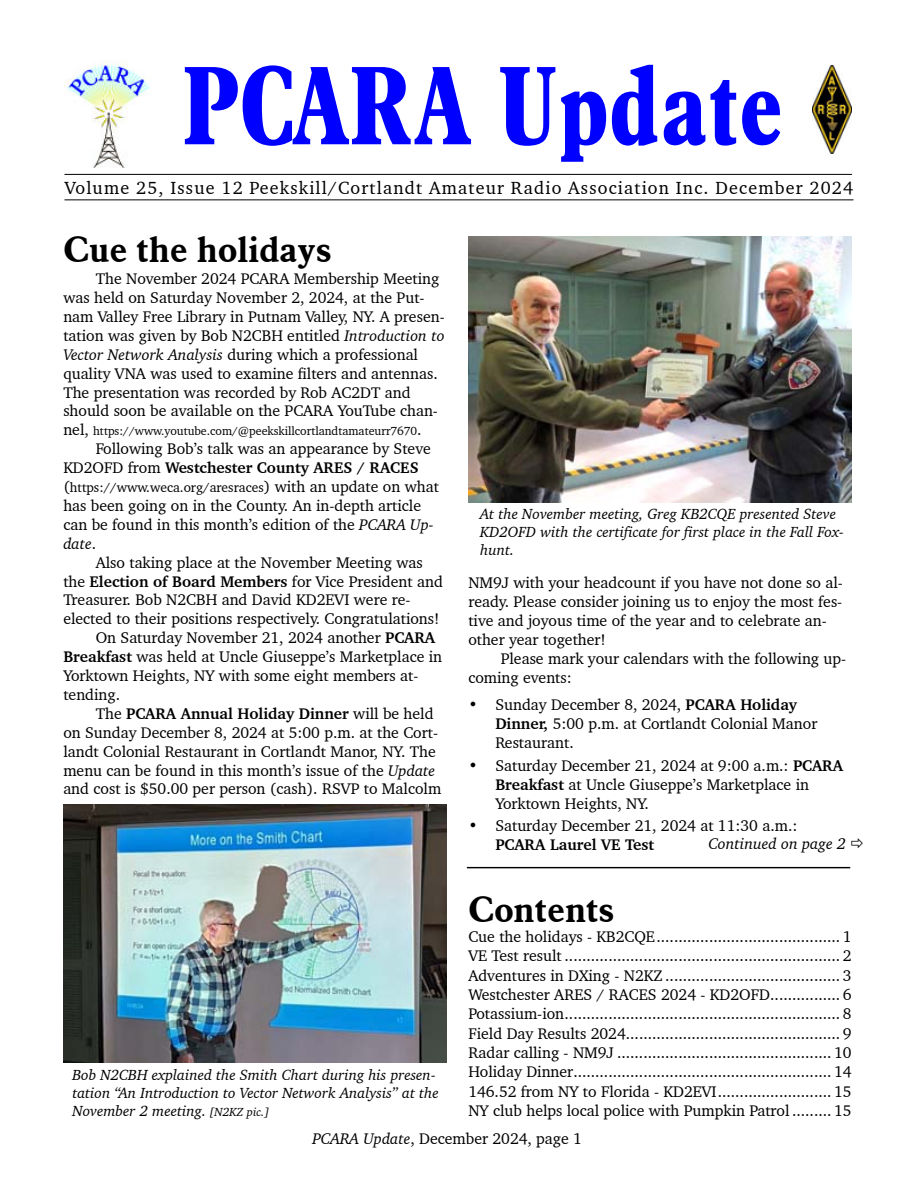
<style>
.page{position:relative;width:918px;height:1188px;background:#fff}
.page>*{position:absolute;margin:0;border:0;box-sizing:border-box;transform-origin:0 0}
.t1{font:700 condensed 108px "Aldine 721 BT";color:#00f}
.t2{font:700 36px "Aldine 721 BT";color:#000}
.t3{font:18px "Charter BT Pro";letter-spacing:.065em;color:#000}
.t4{font:15.75px/18.9px "Charter BT Pro";color:#000}
.t5{font:700 15.75px "Charter BT Pro";color:#000}
.t6{font:italic 15.75px "Charter BT Pro";color:#000}
.t7{font:italic 15px/18px "Charter BT Pro";color:#000}
.t8{font:13.5px "Charter BT Pro";color:#000}
.t9{font:12px "Charter BT Pro";color:#000}
.s1{font-style:italic}
.s2{font-size:15.75px}
.s3{font-weight:700}
.s4{font-weight:400}
.s5{font-size:12px}
</style>
<div class="page">
<img style="left:65px;top:62px;width:85px;height:106px">
<img style="left:812px;top:66px;width:40px;height:88px">
<hr style="left:65px;top:174px;width:787px;height:1px;background:#000">
<hr style="left:65px;top:200px;width:788px;height:1px;background:#000">
<hr style="left:467px;top:867px;width:383px;height:1px;background:#000">
<img style="left:468px;top:236px;width:384px;height:267px">
<img style="left:63px;top:804px;width:384px;height:258px">
<h1 class="t1" style="left:182px;top:62px;width:603px">PCARA Update</h1>
<p class="t3" style="left:65px;top:180px;width:790px">Volume 25, Issue 12 Peekskill/Cortlandt Amateur Radio Association Inc. December 2024</p>
<h2 class="t2" style="left:63px;top:235px;width:270px">Cue the holidays</h2>
<p class="t4" style="left:63px;top:271px;width:383px;text-indent:32px">The November 2024 PCARA Membership Meeting was held on Saturday November 2, 2024, at the Put&shy;nam Valley Free Library in Putnam Valley, NY. A presen&shy;tation was given by Bob N2CBH entitled <span class="s1">Introduction to Vector Network Analysis</span> during which a professional quality VNA was used to examine filters and antennas.<br>The presentation was recorded by Rob AC2DT and should soon be available on the PCARA YouTube chan-</p>
<p class="t9" style="left:63px;top:426px;width:360px"><span class="s2">nel,</span> https://www.youtube.com/@peekskillcortlandtamateurr7670<span class="s2">.</span></p>
<p class="t4" style="left:63px;top:441px;width:369px;text-indent:32px">Following Bob’s talk was an appearance by Steve<br>KD2OFD from <span class="s3">Westchester County ARES / RACES</span></p>
<p class="t8" style="left:63px;top:482px;width:377px"><span class="s2">(</span>https://www.weca.org/aresraces<span class="s2">) with an update on what</span></p>
<p class="t4" style="left:63px;top:497px;width:372px">has been going on in the County. An in-depth article can be found in this month’s edition of the <span class="s1">PCARA Up&shy;date</span>.</p>
<p class="t4" style="left:96px;top:554px;width:329px">Also taking place at the November Meeting was</p>
<p class="t4" style="left:63px;top:573px;width:381px">the <span class="s3">Election of Board Members</span> for Vice President and</p>
<p class="t4" style="left:63px;top:592px;width:349px">Treasurer. Bob N2CBH and David KD2EVI were re-</p>
<p class="t4" style="left:63px;top:611px;width:378px">elected to their positions respectively. Congratulations!</p>
<p class="t4" style="left:96px;top:630px;width:341px">On Saturday November 21, 2024 another <span class="s3">PCARA</span></p>
<p class="t4" style="left:63px;top:649px;width:380px"><span class="s3">Breakfast</span> was held at Uncle Giuseppe’s Marketplace in</p>
<p class="t4" style="left:63px;top:667px;width:357px">Yorktown Heights, NY with some eight members at-</p>
<p class="t4" style="left:63px;top:686px;width:58px">tending.</p>
<p class="t5" style="left:96px;top:707px;width:339px"><span class="s4">The</span> PCARA Annual Holiday Dinner <span class="s4">will be held</span></p>
<p class="t4" style="left:63px;top:724px;width:376px">on Sunday December 8, 2024 at 5:00 p.m. at the Cort-</p>
<p class="t4" style="left:63px;top:743px;width:374px">landt Colonial Restaurant in Cortlandt Manor, NY. The</p>
<p class="t4" style="left:63px;top:762px;width:373px">menu can be found in this month’s issue of the <span class="s1">Update</span></p>
<p class="t4" style="left:63px;top:781px;width:379px">and cost is $50.00 per person (cash). RSVP to Malcolm</p>
<p class="t7" style="left:480px;top:506px;width:365px">At the November meeting, Greg KB2CQE presented Steve<br>KD2OFD with the certificate for first place in the Fall Fox&shy;hunt.</p>
<p class="t4" style="left:468px;top:574px;width:376px">NM9J with your headcount if you have not done so al&shy;ready. Please consider joining us to enjoy the most fes&shy;tive and joyous time of the year and to celebrate an&shy;other year together!</p>
<p class="t4" style="left:468px;top:650px;width:379px;text-indent:32px">Please mark your calendars with the following up&shy;coming events:</p>
<p class="t4" style="left:495px;top:697px;width:324px;text-indent:-27px">• Sunday December 8, 2024, <span class="s3">PCARA Holiday<br>Dinner,</span> 5:00 p.m. at Cortlandt Colonial Manor<br>Restaurant.</p>
<p class="t4" style="left:495px;top:757px;width:349px;text-indent:-27px">• Saturday December 21, 2024 at 9:00 a.m.: <span class="s3">PCARA<br>Breakfast</span> at Uncle Giuseppe’s Marketplace in<br>Yorktown Heights, NY.</p>
<p class="t4" style="left:468px;top:817px;width:331px">• Saturday December 21, 2024 at 11:30 a.m.:</p>
<p class="t5" style="left:495px;top:838px;width:160px">PCARA Laurel VE Test</p>
<p class="t6" style="left:708px;top:837px;width:139px">Continued on page 2</p>
<p class="t7" style="left:72px;top:1067px;width:368px">Bob N2CBH explained the Smith Chart during his presen&shy;tation “An Introduction to Vector Network Analysis” at the<br>November 2 meeting. <span class="s5">[N2KZ pic.]</span></p>
<h2 class="t2" style="left:468px;top:894px;width:148px">Contents</h2>
<p class="t4" style="left:468px;top:928px;width:385px;line-height:19.4px;text-align:justify">Cue the holidays - KB2CQE .......................................... 1<br>VE Test result ............................................................... 2<br>Adventures in DXing - N2KZ ........................................ 3<br>Westchester ARES / RACES 2024 - KD2OFD ................ 6<br>Potassium-ion ............................................................... 8<br>Field Day Results 2024 ................................................. 9<br>Radar calling - NM9J ................................................. 10<br>Holiday Dinner ........................................................... 14<br>146.52 from NY to Florida - KD2EVI .......................... 15<br>NY club helps local police with Pumpkin Patrol ......... 15</p>
<p class="t4" style="left:312px;top:1130px;width:271px"><span class="s1">PCARA Update</span>, December 2024, page 1</p>
</div>
